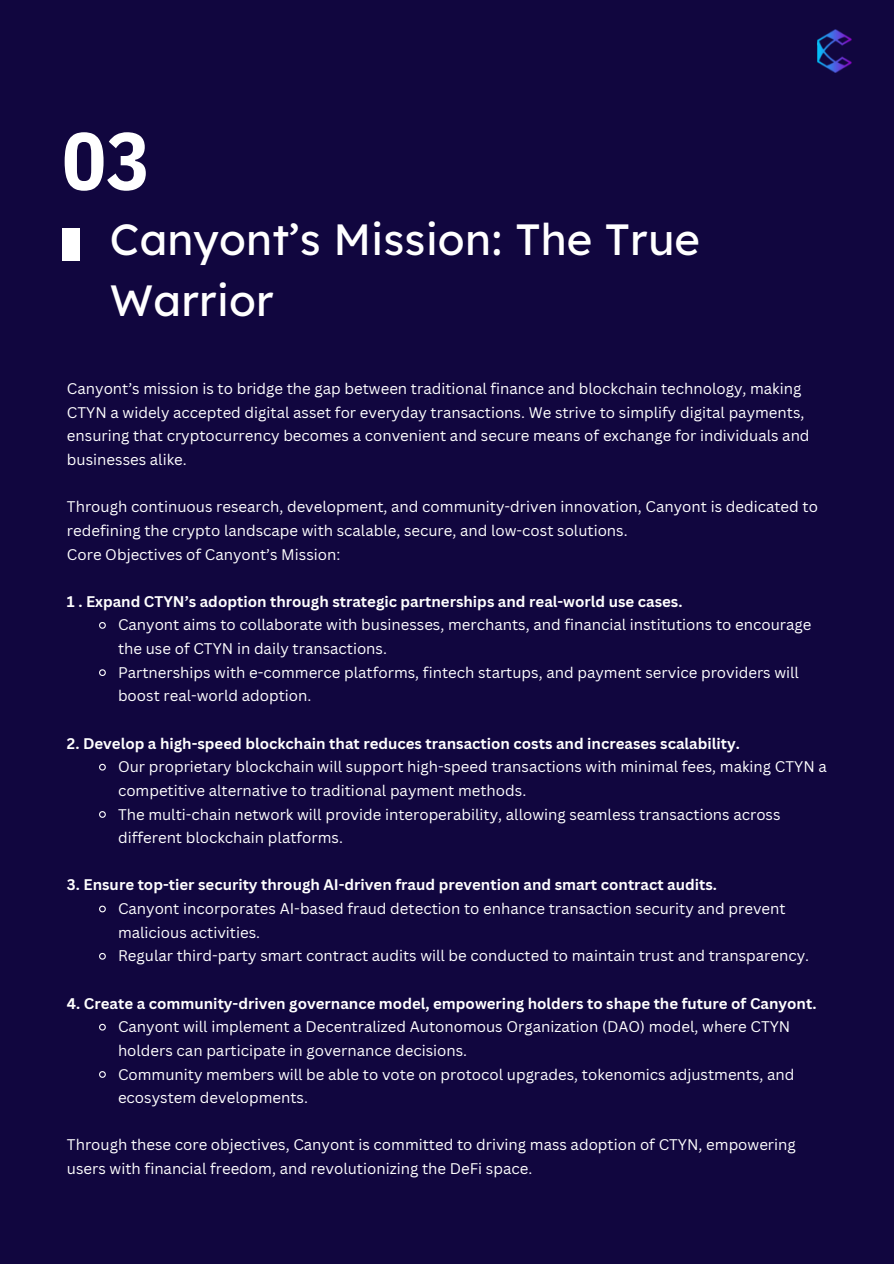
<style>
.page{position:relative;width:894px;height:1264px;background:#fff}
.page>*{position:absolute;margin:0;border:0;box-sizing:border-box;transform-origin:0 0}
.t1{font:700 81px "IBM Plex Sans Cond";color:#fff}
.t2{font:43.65px/60.8px "Lexend Deca";letter-spacing:.005em;color:#fff}
.t3{font:15px/23.7px "Canva Sans";color:#fff}
.t4{font:700 15px "Canva Sans";color:#fff}
</style>
<div class="page">
<div style="left:0;top:0;width:893px;height:1263px;background:#11063f"></div>
<div style="left:62px;top:228px;width:18px;height:33px;background:#fff"></div>
<svg style="left:99px;top:622px;width:7px;height:7px"></svg>
<svg style="left:99px;top:669px;width:7px;height:7px"></svg>
<svg style="left:99px;top:763px;width:7px;height:8px"></svg>
<svg style="left:99px;top:811px;width:7px;height:7px"></svg>
<svg style="left:99px;top:905px;width:7px;height:8px"></svg>
<svg style="left:99px;top:952px;width:7px;height:8px"></svg>
<svg style="left:99px;top:1023px;width:7px;height:8px"></svg>
<svg style="left:99px;top:1071px;width:7px;height:7px"></svg>
<img style="left:817px;top:30px;width:35px;height:43px">
<p class="t1" style="left:62px;top:107px;width:89px">03</p>
<p class="t2" style="left:110px;top:208px;width:591px">Canyont’s Mission: The True<br>Warrior</p>
<p class="t3" style="left:67px;top:376px;width:744px">Canyont’s mission is to bridge the gap between traditional finance and blockchain technology, making CTYN a widely accepted digital asset for everyday transactions. We strive to simplify digital payments, ensuring that cryptocurrency becomes a convenient and secure means of exchange for individuals and businesses alike.</p>
<p class="t3" style="left:67px;top:494px;width:752px">Through continuous research, development, and community-driven innovation, Canyont is dedicated to redefining the crypto landscape with scalable, secure, and low-cost solutions.</p>
<h1 class="t3" style="left:67px;top:542px;width:275px">Core Objectives of Canyont’s Mission:</h1>
<p class="t4" style="left:67px;top:590px;width:617px">1 . Expand CTYN’s adoption through strategic partnerships and real-world use cases.</p>
<p class="t3" style="left:118px;top:612px;width:694px">Canyont aims to collaborate with businesses, merchants, and financial institutions to encourage the use of CTYN in daily transactions.</p>
<p class="t3" style="left:118px;top:660px;width:682px">Partnerships with e-commerce platforms, fintech startups, and payment service providers will boost real-world adoption.</p>
<h2 class="t4" style="left:67px;top:732px;width:674px">2. Develop a high-speed blockchain that reduces transaction costs and increases scalability.</h2>
<p class="t3" style="left:118px;top:754px;width:710px">Our proprietary blockchain will support high-speed transactions with minimal fees, making CTYN a competitive alternative to traditional payment methods.</p>
<p class="t3" style="left:118px;top:801px;width:664px">The multi-chain network will provide interoperability, allowing seamless transactions across different blockchain platforms.</p>
<h2 class="t4" style="left:67px;top:874px;width:651px">3. Ensure top-tier security through AI-driven fraud prevention and smart contract audits.</h2>
<p class="t3" style="left:118px;top:896px;width:669px">Canyont incorporates AI-based fraud detection to enhance transaction security and prevent malicious activities.</p>
<p class="t3" style="left:118px;top:943px;width:692px">Regular third-party smart contract audits will be conducted to maintain trust and transparency.</p>
<h2 class="t4" style="left:67px;top:992px;width:750px">4. Create a community-driven governance model, empowering holders to shape the future of Canyont.</h2>
<p class="t3" style="left:118px;top:1014px;width:673px">Canyont will implement a Decentralized Autonomous Organization (DAO) model, where CTYN holders can participate in governance decisions.</p>
<p class="t3" style="left:118px;top:1061px;width:677px">Community members will be able to vote on protocol upgrades, tokenomics adjustments, and ecosystem developments.</p>
<h2 class="t3" style="left:67px;top:1132px;width:730px">Through these core objectives, Canyont is committed to driving mass adoption of CTYN, empowering users with financial freedom, and revolutionizing the DeFi space.</h2>
</div>
